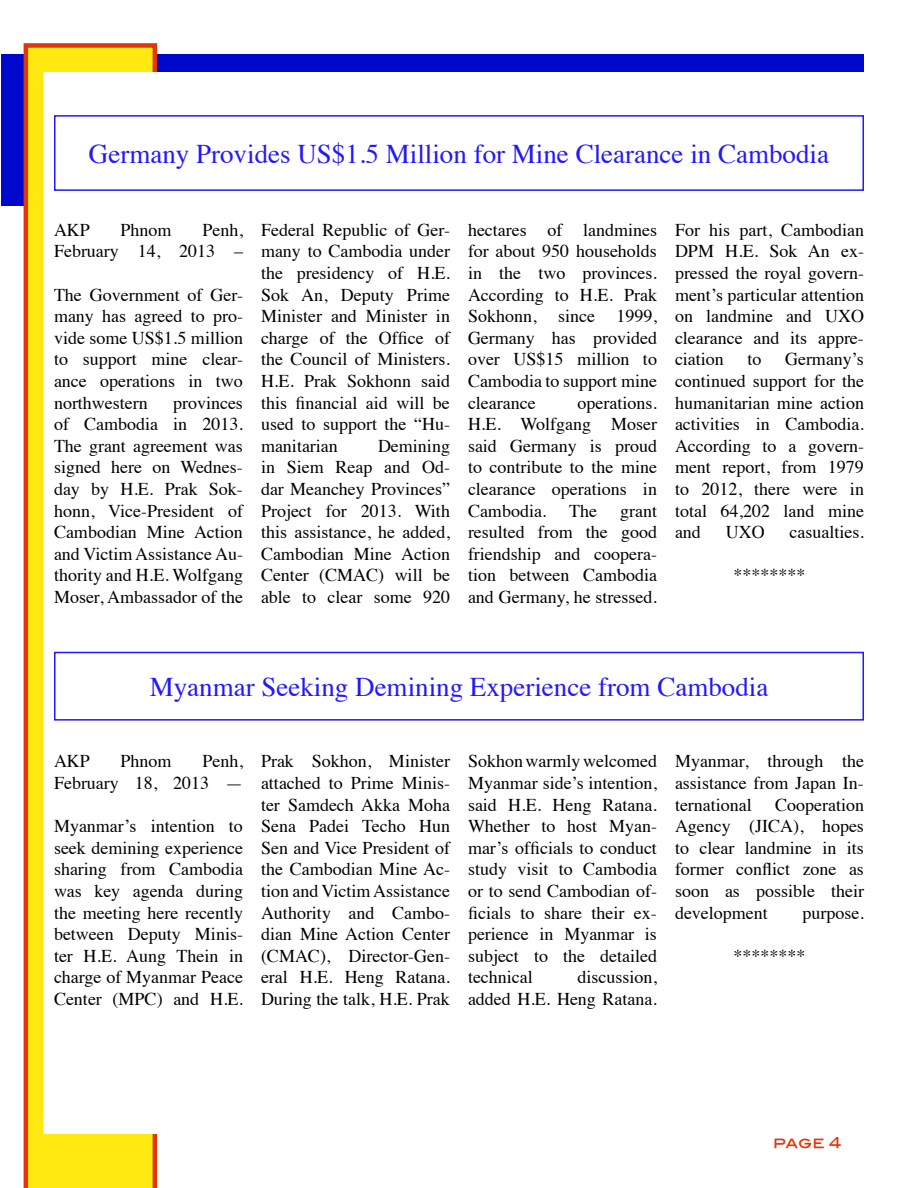
<style>
.page{position:relative;width:918px;height:1188px;background:#fff}
.page>*{position:absolute;margin:0;border:0;box-sizing:border-box;transform-origin:0 0}
.t1{font:27px "Times";color:#2317ff}
.t2{font:18px/21.6px "Times";color:#000;text-align:justify}
.t3{font:15px "Blair Md ITCTT Medium";color:#e1350a}
</style>
<div class="page">
<div style="left:1px;top:54px;width:863px;height:152px;background:#0008cc"></div>
<svg style="left:24px;top:43px;width:133px;height:1145px;background:#f9cb1e"></svg>
<div style="left:44px;top:72px;width:830px;height:1062px;background:#fff"></div>
<div style="left:54px;top:115px;width:810px;height:76px;border:2px solid #2317ff"></div>
<div style="left:54px;top:652px;width:810px;height:69px;border:2px solid #2317ff"></div>
<h1 class="t1" style="left:89px;top:129px;width:742px">Germany Provides US$1.5 Million for Mine Clearance in Cambodia</h1>
<p class="t2" style="left:54px;top:217px;width:191px;text-align:right">Penh,<br>February 14, 2013 –</p>
<p class="t2" style="left:54px;top:282px;width:191px">The Government of Ger&shy;many has agreed to pro&shy;vide some US$1.5 million to support mine clear&shy;ance operations in two northwestern</p>
<p class="t2" style="left:54px;top:217px;width:37px">AKP</p>
<p class="t2" style="left:120px;top:217px;width:53px">Phnom</p>
<p class="t2" style="left:54px;top:390px;width:191px;text-indent:119px">provinces of Cambodia in 2013.<br>The grant agreement was signed here on Wednes&shy;day by H.E. Prak Sok&shy;honn, Vice-President of Cambodian Mine Action and Victim Assistance Au&shy;thority and H.E. Wolfgang Moser, Ambassador of the</p>
<p class="t2" style="left:261px;top:217px;width:191px">Federal Republic of Ger&shy;many to Cambodia under the presidency of H.E.<br>Sok An, Deputy Prime Minister and Minister in charge of the Office of the Council of Ministers.<br>H.E. Prak Sokhonn said this financial aid will be used to support the “Hu&shy;manitarian</p>
<p class="t2" style="left:261px;top:433px;width:190px;text-indent:117px">Demining in Siem Reap and Od&shy;dar Meanchey Provinces” Project for 2013. With this assistance, he added, Cambodian Mine Action Center (CMAC) will be able to clear some 920</p>
<p class="t2" style="left:468px;top:217px;width:191px">hectares of landmines for about 950 households in the two provinces.<br>According to H.E. Prak Sokhonn, since 1999, Germany has provided over US$15 million to Cambodia to support mine clearance</p>
<p class="t2" style="left:468px;top:390px;width:191px;text-indent:110px">operations.<br>H.E. Wolfgang Moser said Germany is proud to contribute to the mine clearance operations in Cambodia.</p>
<p class="t2" style="left:569px;top:498px;width:29px">The</p>
<p class="t2" style="left:468px;top:498px;width:191px;text-indent:152px">grant resulted from the good friendship and coopera&shy;tion between Cambodia and Germany, he stressed.</p>
<p class="t2" style="left:675px;top:217px;width:191px">For his part, Cambodian DPM H.E. Sok An ex&shy;pressed the royal govern&shy;ment’s particular attention on landmine and UXO clearance and its appre&shy;ciation</p>
<p class="t2" style="left:675px;top:347px;width:191px;text-indent:110px">Germany’s continued support for the humanitarian mine action activities in Cambodia.<br>According to a govern&shy;ment report, from 1979 to 2012, there were in total 64,202 land mine and</p>
<p class="t2" style="left:748px;top:347px;width:16px">to</p>
<p class="t2" style="left:726px;top:520px;width:40px">UXO</p>
<p class="t2" style="left:790px;top:520px;width:76px">casualties.</p>
<p class="t2" style="left:734px;top:563px;width:73px">********</p>
<h1 class="t1" style="left:150px;top:662px;width:620px">Myanmar Seeking Demining Experience from Cambodia</h1>
<p class="t2" style="left:54px;top:749px;width:190px;text-align:right">Penh,<br>February 18, 2013 —</p>
<p class="t2" style="left:54px;top:814px;width:191px">Myanmar’s intention to seek demining experience sharing from Cambodia was key agenda during the meeting here recently between Deputy Minis&shy;ter H.E. Aung Thein in charge of Myanmar Peace Center (MPC) and H.E.</p>
<p class="t2" style="left:54px;top:749px;width:37px">AKP</p>
<p class="t2" style="left:120px;top:749px;width:53px">Phnom</p>
<p class="t2" style="left:261px;top:749px;width:191px">Prak Sokhon, Minister attached to Prime Minis&shy;ter Samdech Akka Moha Sena Padei Techo Hun Sen and Vice President of the Cambodian Mine Ac&shy;tion and Victim Assistance Authority and Cambo&shy;dian Mine Action Center (CMAC), Director-Gen&shy;eral H.E. Heng Ratana.<br>During the talk, H.E. Prak</p>
<p class="t2" style="left:468px;top:749px;width:191px">Sokhon warmly welcomed Myanmar side’s intention, said H.E. Heng Ratana.<br>Whether to host Myan&shy;mar’s officials to conduct study visit to Cambodia or to send Cambodian of&shy;ficials to share their ex&shy;perience in Myanmar is subject to the detailed technical</p>
<p class="t2" style="left:468px;top:965px;width:190px;text-align:right">discussion,<br>added H.E. Heng Ratana.</p>
<p class="t2" style="left:675px;top:749px;width:190px">Myanmar, through the assistance from Japan In&shy;ternational</p>
<p class="t2" style="left:675px;top:792px;width:191px;text-indent:100px">Cooperation Agency (JICA), hopes to clear landmine in its former conflict zone as soon as possible their development</p>
<p class="t2" style="left:803px;top:900px;width:63px">purpose.</p>
<p class="t2" style="left:734px;top:943px;width:73px">********</p>
<p class="t3" style="left:773px;top:1131px;width:70px">page 4</p>
</div>
